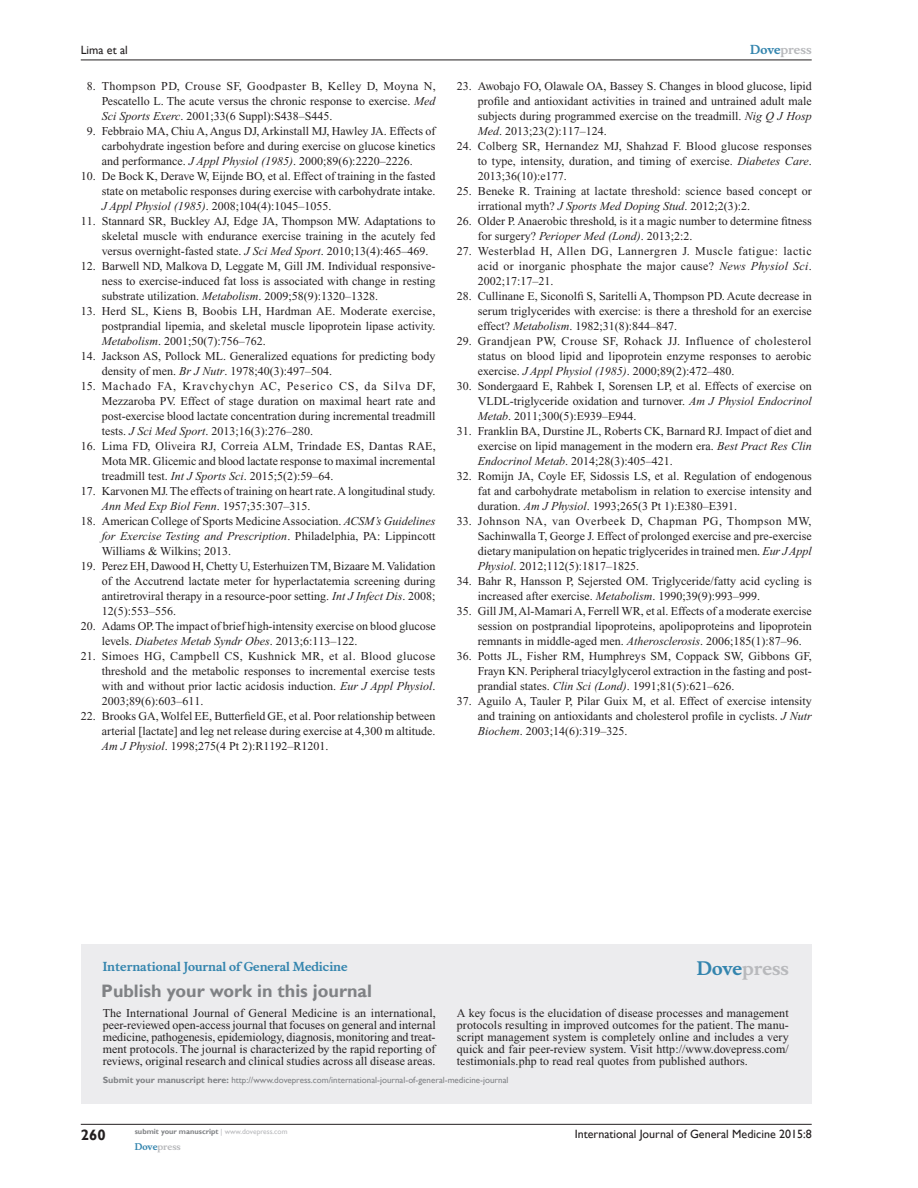
<style>
.page{position:relative;width:918px;height:1188px;background:#fff}
.page>*{position:absolute;margin:0;border:0;box-sizing:border-box;transform-origin:0 0}
.PromBx-H1{font:700 18px "Gill Sans";color:#808285}
.PromBx-Brand{font:700 18px "Musee";color:#b8b9bc}
.t1{font:700 15px "Gill Sans";color:#231f20}
.RefNL2{font:12px/15px "Times New Roman";color:#231f20;text-align:justify}
.PromBx-Tx{font:12px/12px "Times New Roman";letter-spacing:.005em;color:#231f20;text-align:justify}
.t2{font:12px "Gill Sans";color:#231f20}
.PromBx-JrnlName{font:700 12px "Musee";color:#3485ae}
.t3{font:700 12px "Musee";color:#b8b9bc}
.PromBx-SubmitMssWebA{font:9px "Gill Sans";color:#808285}
.t4{font:700 9px "Musee";color:#b8b9bc}
.t5{font:700 7.5px "Gill Sans";color:#808285}
.s1{font-style:italic}
.s2{color:#3485ae}
.s3{font-weight:700}
.s4{font-weight:400;color:#b8b9bc}
</style>
<div class="page">
<div style="left:81px;top:944px;width:731px;height:159px;background:#ececee"></div>
<hr style="left:81px;top:1124px;width:731px;height:1px;background:#231f20">
<hr style="left:81px;top:60px;width:731px;height:1px;background:#231f20">
<p class="t2" style="left:81px;top:43px;width:49px">Lima et al</p>
<p class="RefNL2" style="left:102px;top:79px;width:335px;text-indent:-15px">8. Thompson PD, Crouse SF, Goodpaster B, Kelley D, Moyna N, Pescatello L. The acute versus the chronic response to exercise. <span class="s1">Med Sci Sports Exerc</span>. 2001;33(6 Suppl):S438–S445.</p>
<p class="RefNL2" style="left:102px;top:124px;width:335px;text-indent:-15px">9. Febbraio MA, Chiu A, Angus DJ, Arkinstall MJ, Hawley JA. Effects of carbohydrate ingestion before and during exercise on glucose kinetics and performance. <span class="s1">J Appl Physiol (1985)</span>. 2000;89(6):2220–2226.</p>
<p class="RefNL2" style="left:102px;top:169px;width:335px;text-indent:-21px">10. De Bock K, Derave W, Eijnde BO, et al. Effect of training in the fasted state on metabolic responses during exercise with carbohydrate intake.<br><span class="s1">J Appl Physiol (1985)</span>. 2008;104(4):1045–1055.</p>
<p class="RefNL2" style="left:102px;top:214px;width:335px;text-indent:-21px">11. Stannard SR, Buckley AJ, Edge JA, Thompson MW. Adaptations to skeletal muscle with endurance exercise training in the acutely fed versus overnight-fasted state. <span class="s1">J Sci Med Sport</span>. 2010;13(4):465–469.</p>
<p class="RefNL2" style="left:102px;top:259px;width:335px;text-indent:-21px">12. Barwell ND, Malkova D, Leggate M, Gill JM. Individual responsive&shy;ness to exercise-induced fat loss is associated with change in resting substrate utilization. <span class="s1">Metabolism</span>. 2009;58(9):1320–1328.</p>
<p class="RefNL2" style="left:102px;top:304px;width:335px;text-indent:-21px">13. Herd SL, Kiens B, Boobis LH, Hardman AE. Moderate exercise, postprandial lipemia, and skeletal muscle lipoprotein lipase activity.<br><span class="s1">Metabolism</span>. 2001;50(7):756–762.</p>
<p class="RefNL2" style="left:102px;top:349px;width:335px;text-indent:-21px">14. Jackson AS, Pollock ML. Generalized equations for predicting body density of men. <span class="s1">Br J Nutr</span>. 1978;40(3):497–504.</p>
<p class="RefNL2" style="left:102px;top:379px;width:335px;text-indent:-21px">15. Machado FA, Kravchychyn AC, Peserico CS, da Silva DF, Mezzaroba PV. Effect of stage duration on maximal heart rate and post-exercise blood lactate concentration during incremental treadmill tests. <span class="s1">J Sci Med Sport</span>. 2013;16(3):276–280.</p>
<p class="RefNL2" style="left:102px;top:439px;width:336px;text-indent:-21px">16. Lima FD, Oliveira RJ, Correia ALM, Trindade ES, Dantas RAE, Mota MR. Glicemic and blood lactate response to maximal incremental treadmill test. <span class="s1">Int J Sports Sci</span>. 2015;5(2):59–64.</p>
<p class="RefNL2" style="left:102px;top:484px;width:335px;text-indent:-21px">17. Karvonen MJ. The effects of training on heart rate. A longitudinal study.<br><span class="s1">Ann Med Exp Biol Fenn</span>. 1957;35:307–315.</p>
<p class="RefNL2" style="left:102px;top:514px;width:335px;text-indent:-21px">18. American College of Sports Medicine Association. <span class="s1">ACSM’s Guidelines for Exercise Testing and Prescription</span>. Philadelphia, PA: Lippincott Williams &amp; Wilkins; 2013.</p>
<p class="RefNL2" style="left:102px;top:559px;width:335px;text-indent:-21px">19. Perez EH, Dawood H, Chetty U, Esterhuizen TM, Bizaare M. Validation of the Accutrend lactate meter for hyperlactatemia screening during antiretroviral therapy in a resource-poor setting. <span class="s1">Int J Infect Dis</span>. 2008; 12(5):553–556.</p>
<p class="RefNL2" style="left:102px;top:619px;width:335px;text-indent:-21px">20. Adams OP. The impact of brief high-intensity exercise on blood glucose levels. <span class="s1">Diabetes Metab Syndr Obes</span>. 2013;6:113–122.</p>
<p class="RefNL2" style="left:102px;top:649px;width:335px;text-indent:-21px">21. Simoes HG, Campbell CS, Kushnick MR, et al. Blood glucose threshold and the metabolic responses to incremental exercise tests with and without prior lactic acidosis induction. <span class="s1">Eur J Appl Physiol</span>.<br>2003;89(6):603–611.</p>
<p class="RefNL2" style="left:102px;top:709px;width:335px;text-indent:-21px">22. Brooks GA, Wolfel EE, Butterfield GE, et al. Poor relationship between arterial [lactate] and leg net release during exercise at 4,300 m altitude.<br><span class="s1">Am J Physiol</span>. 1998;275(4 Pt 2):R1192–R1201.</p>
<p class="t3" style="left:750px;top:43px;width:63px"><span class="s2">Dove</span>press</p>
<p class="RefNL2" style="left:478px;top:79px;width:335px;text-indent:-21px">23. Awobajo FO, Olawale OA, Bassey S. Changes in blood glucose, lipid profile and antioxidant activities in trained and untrained adult male subjects during programmed exercise on the treadmill. <span class="s1">Nig Q J Hosp Med</span>. 2013;23(2):117–124.</p>
<p class="RefNL2" style="left:478px;top:139px;width:335px;text-indent:-21px">24. Colberg SR, Hernandez MJ, Shahzad F. Blood glucose responses to type, intensity, duration, and timing of exercise. <span class="s1">Diabetes Care</span>.<br>2013;36(10):e177.</p>
<p class="RefNL2" style="left:478px;top:184px;width:336px;text-indent:-21px">25. Beneke R. Training at lactate threshold: science based concept or irrational myth? <span class="s1">J Sports Med Doping Stud</span>. 2012;2(3):2.</p>
<p class="RefNL2" style="left:478px;top:214px;width:335px;text-indent:-21px">26. Older P. Anaerobic threshold, is it a magic number to determine fitness for surgery? <span class="s1">Perioper Med (Lond)</span>. 2013;2:2.</p>
<p class="RefNL2" style="left:478px;top:244px;width:335px;text-indent:-21px">27. Westerblad H, Allen DG, Lannergren J. Muscle fatigue: lactic acid or inorganic phosphate the major cause? <span class="s1">News Physiol Sci</span>.<br>2002;17:17–21.</p>
<p class="RefNL2" style="left:478px;top:289px;width:335px;text-indent:-21px">28. Cullinane E, Siconolfi S, Saritelli A, Thompson PD. Acute decrease in serum triglycerides with exercise: is there a threshold for an exercise effect? <span class="s1">Metabolism</span>. 1982;31(8):844–847.</p>
<p class="RefNL2" style="left:478px;top:334px;width:335px;text-indent:-21px">29. Grandjean PW, Crouse SF, Rohack JJ. Influence of cholesterol status on blood lipid and lipoprotein enzyme responses to aerobic exercise. <span class="s1">J Appl Physiol (1985)</span>. 2000;89(2):472–480.</p>
<p class="RefNL2" style="left:478px;top:379px;width:335px;text-indent:-21px">30. Sondergaard E, Rahbek I, Sorensen LP, et al. Effects of exercise on VLDL-triglyceride oxidation and turnover. <span class="s1">Am J Physiol Endocrinol Metab</span>. 2011;300(5):E939–E944.</p>
<p class="RefNL2" style="left:478px;top:424px;width:335px;text-indent:-21px">31. Franklin BA, Durstine JL, Roberts CK, Barnard RJ. Impact of diet and exercise on lipid management in the modern era. <span class="s1">Best Pract Res Clin Endocrinol Metab</span>. 2014;28(3):405–421.</p>
<p class="RefNL2" style="left:478px;top:469px;width:335px;text-indent:-21px">32. Romijn JA, Coyle EF, Sidossis LS, et al. Regulation of endogenous fat and carbohydrate metabolism in relation to exercise intensity and duration. <span class="s1">Am J Physiol</span>. 1993;265(3 Pt 1):E380–E391.</p>
<p class="RefNL2" style="left:478px;top:514px;width:335px;text-indent:-21px">33. Johnson NA, van Overbeek D, Chapman PG, Thompson MW, Sachinwalla T, George J. Effect of prolonged exercise and pre-exercise dietary manipulation on hepatic triglycerides in trained men. <span class="s1">Eur J Appl Physiol</span>. 2012;112(5):1817–1825.</p>
<p class="RefNL2" style="left:478px;top:574px;width:335px;text-indent:-21px">34. Bahr R, Hansson P, Sejersted OM. Triglyceride/fatty acid cycling is increased after exercise. <span class="s1">Metabolism</span>. 1990;39(9):993–999.</p>
<p class="RefNL2" style="left:478px;top:604px;width:335px;text-indent:-21px">35. Gill JM, Al-Mamari A, Ferrell WR, et al. Effects of a moderate exercise session on postprandial lipoproteins, apolipoproteins and lipoprotein remnants in middle-aged men. <span class="s1">Atherosclerosis</span>. 2006;185(1):87–96.</p>
<p class="RefNL2" style="left:478px;top:649px;width:335px;text-indent:-21px">36. Potts JL, Fisher RM, Humphreys SM, Coppack SW, Gibbons GF, Frayn KN. Peripheral triacylglycerol extraction in the fasting and post&shy;prandial states. <span class="s1">Clin Sci (Lond)</span>. 1991;81(5):621–626.</p>
<p class="RefNL2" style="left:478px;top:694px;width:335px;text-indent:-21px">37. Aguilo A, Tauler P, Pilar Guix M, et al. Effect of exercise intensity and training on antioxidants and cholesterol profile in cyclists. <span class="s1">J Nutr Biochem</span>. 2003;14(6):319–325.</p>
<p class="PromBx-JrnlName" style="left:103px;top:959px;width:246px">International Journal of General Medicine</p>
<p class="PromBx-H1" style="left:101px;top:980px;width:272px">Publish your work in this journal</p>
<p class="PromBx-Brand" style="left:697px;top:958px;width:94px"><span class="s2">Dove</span>press</p>
<p class="PromBx-Tx" style="left:103px;top:1007px;width:335px">The International Journal of General Medicine is an international, peer-reviewed open-access journal that focuses on general and internal medicine, pathogenesis, epidemiology, diagnosis, monitoring and treat&shy;ment protocols. The journal is characterized by the rapid reporting of reviews, original research and clinical studies across all disease areas.</p>
<p class="PromBx-Tx" style="left:457px;top:1007px;width:333px">A key focus is the elucidation of disease processes and management protocols resulting in improved outcomes for the patient. The manu&shy;script management system is completely online and includes a very quick and fair peer-review system. Visit http://www.dovepress.com/ testimonials.php to read real quotes from published authors.</p>
<p class="PromBx-SubmitMssWebA" style="left:103px;top:1075px;width:407px"><span class="s3">Submit your manuscript here:</span> http://www.dovepress.com/international-journal-of-general-medicine-journal</p>
<p class="t1" style="left:81px;top:1126px;width:26px">260</p>
<p class="t5" style="left:135px;top:1127px;width:154px">submit your manuscript <span class="s4">| www.dovepress.com</span></p>
<p class="t4" style="left:135px;top:1141px;width:48px"><span class="s2">Dove</span>press</p>
<p class="t2" style="left:575px;top:1127px;width:238px">International Journal of General Medicine 2015:8</p>
</div>
